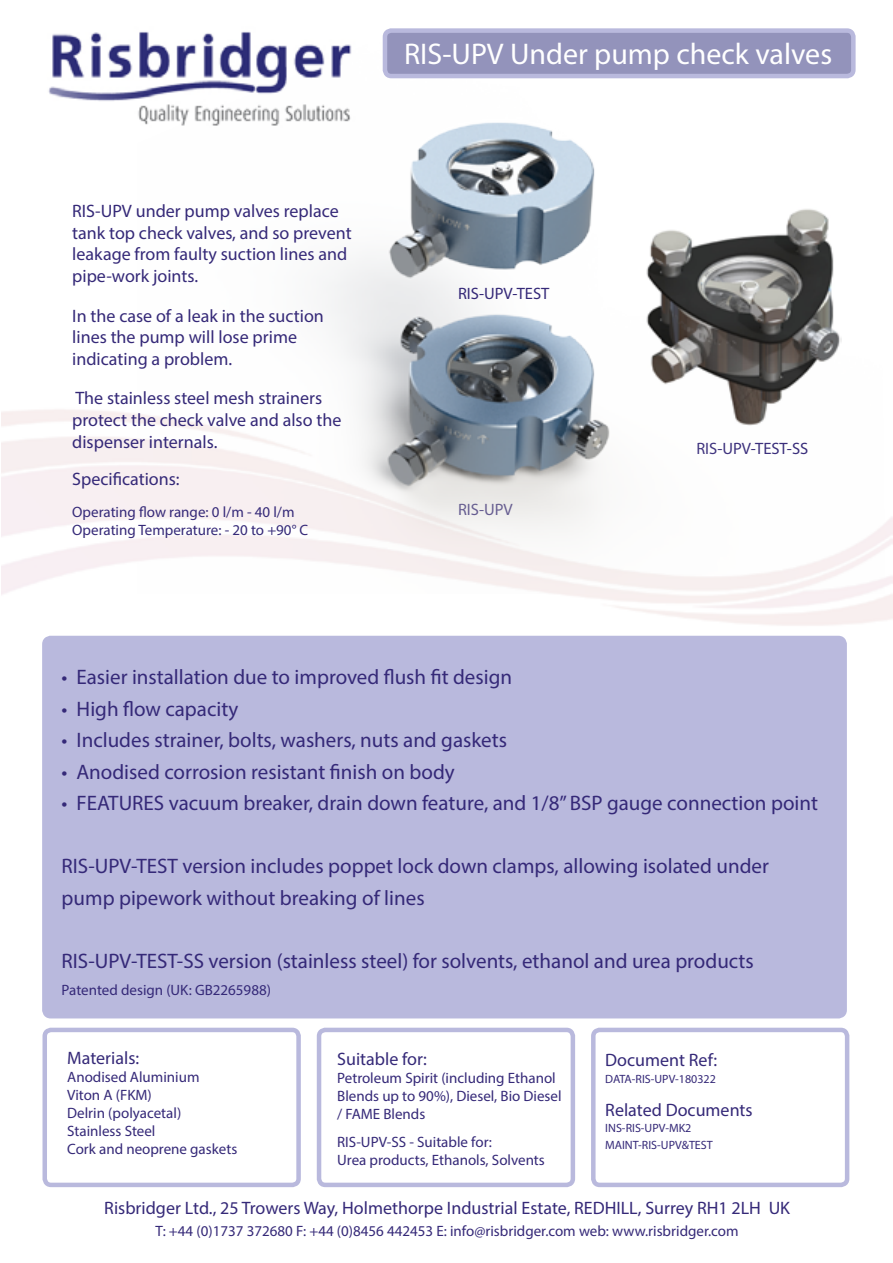
<style>
.page{position:relative;width:893px;height:1263px;background:#fff}
.page>*{position:absolute;margin:0;border:0;box-sizing:border-box;transform-origin:0 0}
.t1{font:30px "Myriad Pro";color:#fff}
.t2{font:21px/31.5px "Myriad Pro";color:#352978}
.t3{font:18px/21.6px "Myriad Pro";color:#352978}
.t4{font:16.5px "Myriad Pro";color:#352978}
.t5{font:15px/18px "Myriad Pro";color:#352978}
.t6{font:12px/16.5px "Myriad Pro";color:#352978}
</style>
<div class="page">
<img style="left:48px;top:32px;width:89px;height:69px">
<div style="left:44px;top:638px;width:801px;height:378px;background:#b9b9dd;border-radius:6px"></div>
<div style="left:42px;top:636px;width:805px;height:382px;border:4px solid #b9b9dd;border-radius:6px"></div>
<div style="left:43px;top:1028px;width:258px;height:159px;border:4px solid #b9b9dd;border-radius:6px"></div>
<div style="left:317px;top:1028px;width:258px;height:159px;border:4px solid #b9b9dd;border-radius:6px"></div>
<div style="left:591px;top:1028px;width:258px;height:159px;border:4px solid #b9b9dd;border-radius:6px"></div>
<img style="left:137px;top:28px;width:747px;height:565px">
<p class="t3" style="left:72px;top:200px;width:281px">RIS-UPV under pump valves replace tank top check valves, and so prevent leakage from faulty suction lines and pipe-work joints.</p>
<p class="t3" style="left:72px;top:304px;width:253px">In the case of a leak in the suction lines the pump will lose prime indicating a problem.</p>
<p class="t3" style="left:72px;top:387px;width:271px">The stainless steel mesh strainers protect the check valve and also the dispenser internals.</p>
<p class="t3" style="left:72px;top:467px;width:109px">Specifications:</p>
<p class="t5" style="left:72px;top:503px;width:238px">Operating flow range: 0 l/m - 40 l/m<br>Operating Temperature: - 20 to +90° C</p>
<h1 class="t1" style="left:404px;top:35px;width:430px">RIS-UPV Under pump check valves</h1>
<p class="t4" style="left:458px;top:284px;width:93px">RIS-UPV-TEST</p>
<p class="t4" style="left:458px;top:499px;width:56px">RIS-UPV</p>
<p class="t4" style="left:696px;top:438px;width:113px">RIS-UPV-TEST-SS</p>
<p class="t2" style="left:62px;top:661px;width:452px">• Easier installation due to improved flush fit design</p>
<p class="t2" style="left:62px;top:693px;width:178px">• High flow capacity</p>
<p class="t2" style="left:62px;top:724px;width:447px">• Includes strainer, bolts, washers, nuts and gaskets</p>
<p class="t2" style="left:62px;top:756px;width:395px">• Anodised corrosion resistant finish on body</p>
<p class="t2" style="left:62px;top:787px;width:758px">• FEATURES vacuum breaker, drain down feature, and 1/8” BSP gauge connection point</p>
<p class="t2" style="left:62px;top:850px;width:709px">RIS-UPV-TEST version includes poppet lock down clamps, allowing isolated under pump pipework without breaking of lines</p>
<p class="t2" style="left:62px;top:945px;width:694px">RIS-UPV-TEST-SS version (stainless steel) for solvents, ethanol and urea products</p>
<p class="t5" style="left:62px;top:980px;width:211px">Patented design (UK: GB2265988)</p>
<p class="t3" style="left:67px;top:1047px;width:73px">Materials:</p>
<p class="t5" style="left:67px;top:1068px;width:172px">Anodised Aluminium<br>Viton A (FKM)<br>Delrin (polyacetal)<br>Stainless Steel<br>Cork and neoprene gaskets</p>
<p class="t3" style="left:337px;top:1047px;width:91px">Suitable for:</p>
<p class="t5" style="left:337px;top:1068px;width:226px">Petroleum Spirit (including Ethanol<br>Blends up to 90%), Diesel, Bio Diesel / FAME Blends</p>
<p class="t5" style="left:337px;top:1133px;width:209px">RIS-UPV-SS - Suitable for:<br>Urea products, Ethanols, Solvents</p>
<p class="t3" style="left:605px;top:1049px;width:113px">Document Ref:</p>
<p class="t6" style="left:605px;top:1070px;width:112px">DATA-RIS-UPV-180322</p>
<p class="t3" style="left:605px;top:1099px;width:149px">Related Documents</p>
<p class="t6" style="left:605px;top:1120px;width:109px">INS-RIS-UPV-MK2<br>MAINT-RIS-UPV&amp;TEST</p>
<p class="t3" style="left:104px;top:1196px;width:687px">Risbridger Ltd., 25 Trowers Way, Holmethorpe Industrial Estate, REDHILL, Surrey RH1 2LH UK</p>
<p class="t5" style="left:156px;top:1222px;width:584px">T: +44 (0)1737 372680 F: +44 (0)8456 442453 E: info@risbridger.com web: www.risbridger.com</p>
</div>
